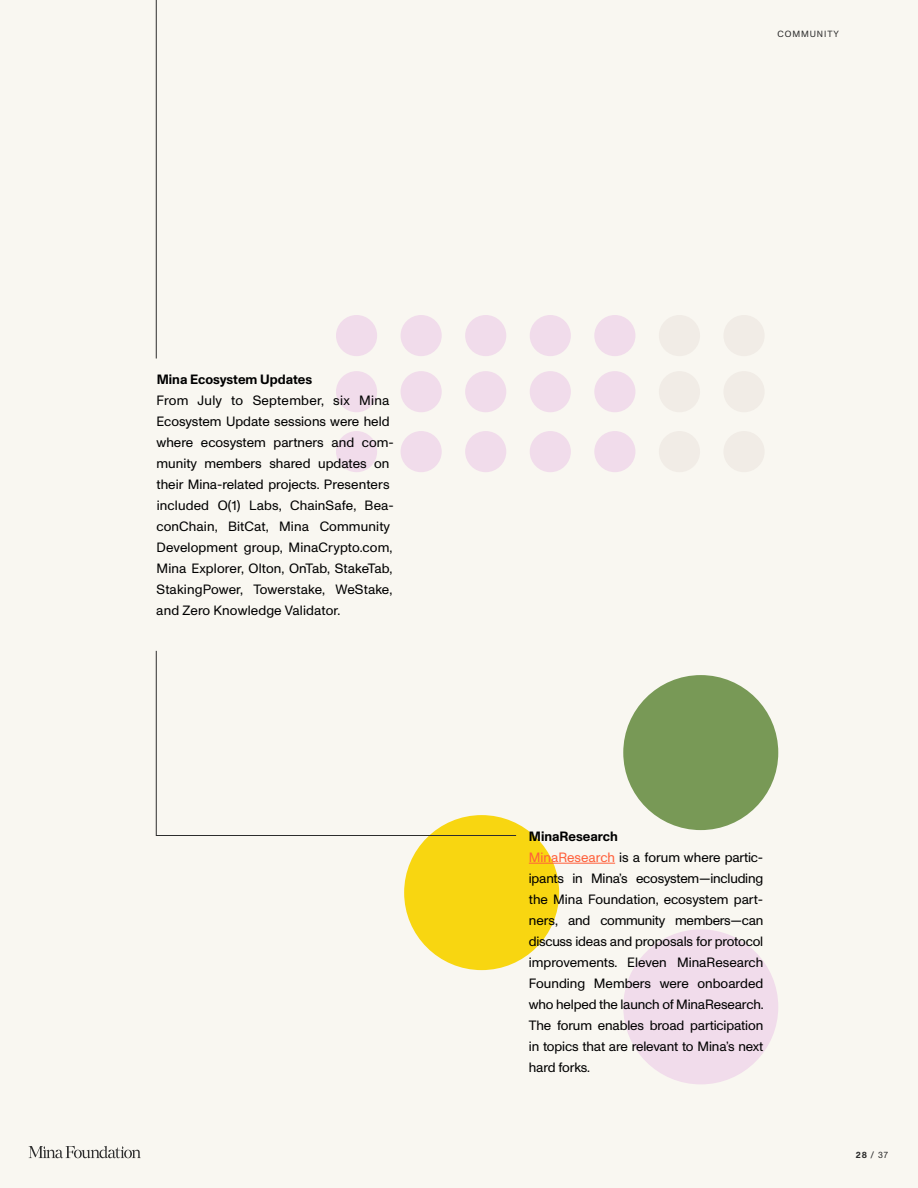
<style>
.page{position:relative;width:918px;height:1188px;background:#f9f7f1}
.page>*{position:absolute;margin:0;border:0;box-sizing:border-box;transform-origin:0 0}
.t1{font:13.5px/21px "Monument Grotesk";color:#000}
.t2{font:700 13.5px "Monument Grotesk";color:#000}
.t3{font:9px "Monument Grotesk";letter-spacing:.1em;color:#2d2d2d}
.s1{font-weight:700}
.s2{color:#ff603b}
</style>
<div class="page">
<div style="left:623px;top:675px;width:155px;height:155px;background:#789956;border-radius:50%"></div>
<div style="left:336px;top:431px;width:41px;height:41px;background:#f1dceb;border-radius:50%"></div>
<div style="left:336px;top:371px;width:41px;height:41px;background:#f1dceb;border-radius:50%"></div>
<div style="left:336px;top:315px;width:41px;height:41px;background:#f1dceb;border-radius:50%"></div>
<div style="left:401px;top:431px;width:41px;height:41px;background:#f1dceb;border-radius:50%"></div>
<div style="left:401px;top:371px;width:41px;height:41px;background:#f1dceb;border-radius:50%"></div>
<div style="left:401px;top:315px;width:41px;height:41px;background:#f1dceb;border-radius:50%"></div>
<div style="left:465px;top:431px;width:41px;height:41px;background:#f1dceb;border-radius:50%"></div>
<div style="left:465px;top:371px;width:41px;height:41px;background:#f1dceb;border-radius:50%"></div>
<div style="left:465px;top:315px;width:41px;height:41px;background:#f1dceb;border-radius:50%"></div>
<div style="left:530px;top:431px;width:41px;height:41px;background:#f1dceb;border-radius:50%"></div>
<div style="left:530px;top:371px;width:41px;height:41px;background:#f1dceb;border-radius:50%"></div>
<div style="left:530px;top:315px;width:41px;height:41px;background:#f1dceb;border-radius:50%"></div>
<div style="left:594px;top:431px;width:41px;height:41px;background:#f1dceb;border-radius:50%"></div>
<div style="left:594px;top:371px;width:41px;height:41px;background:#f1dceb;border-radius:50%"></div>
<div style="left:594px;top:315px;width:41px;height:41px;background:#f1dceb;border-radius:50%"></div>
<div style="left:659px;top:431px;width:41px;height:41px;background:#f1ece6;border-radius:50%"></div>
<div style="left:659px;top:371px;width:41px;height:41px;background:#f1ece6;border-radius:50%"></div>
<div style="left:659px;top:315px;width:41px;height:41px;background:#f1ece6;border-radius:50%"></div>
<div style="left:723px;top:431px;width:42px;height:41px;background:#f1ece6;border-radius:50%"></div>
<div style="left:723px;top:371px;width:42px;height:41px;background:#f1ece6;border-radius:50%"></div>
<div style="left:723px;top:315px;width:42px;height:41px;background:#f1ece6;border-radius:50%"></div>
<div style="left:404px;top:815px;width:155px;height:155px;background:#f8d611;border-radius:50%"></div>
<div style="left:623px;top:929px;width:155px;height:155px;background:#f1dceb;border-radius:50%"></div>
<svg style="left:29px;top:1146px;width:112px;height:12px"></svg>
<hr style="left:156px;top:0;width:1px;height:358px;background:#2d2d2d">
<svg style="left:156px;top:650px;width:361px;height:186px"></svg>
<hr style="left:529px;top:863px;width:86px;height:1px;background:#ff603b">
<p class="t2" style="left:157px;top:369px;width:157px">Mina Ecosystem Updates</p>
<p class="t1" style="left:156px;top:389px;width:239px">From July to September, six Mina Ecosystem Update sessions were held where ecosystem partners and com&shy;munity members shared updates on their Mina-related projects. Presenters included O(1) Labs, ChainSafe, Bea&shy;conChain, BitCat, Mina Community Development group, MinaCrypto.com, Mina Explorer, Olton, OnTab, StakeTab, StakingPower, Towerstake, WeStake, and Zero Knowledge Validator.</p>
<p class="t3" style="left:778px;top:28px;width:63px">COMMUNITY</p>
<p class="t1" style="left:529px;top:825px;width:236px"><span class="s1">MinaResearch<br></span><span class="s2">MinaResearch</span> is a forum where partic&shy;ipants in Mina’s ecosystem—including the Mina Foundation, ecosystem part&shy;ners, and community members—can discuss ideas and proposals for protocol improvements. Eleven MinaResearch Founding Members were onboarded who helped the launch of MinaResearch.<br>The forum enables broad participation in topics that are relevant to Mina’s next hard forks.</p>
<p class="t3" style="left:856px;top:1148px;width:34px"><span class="s1">28</span> / 37</p>
</div>
